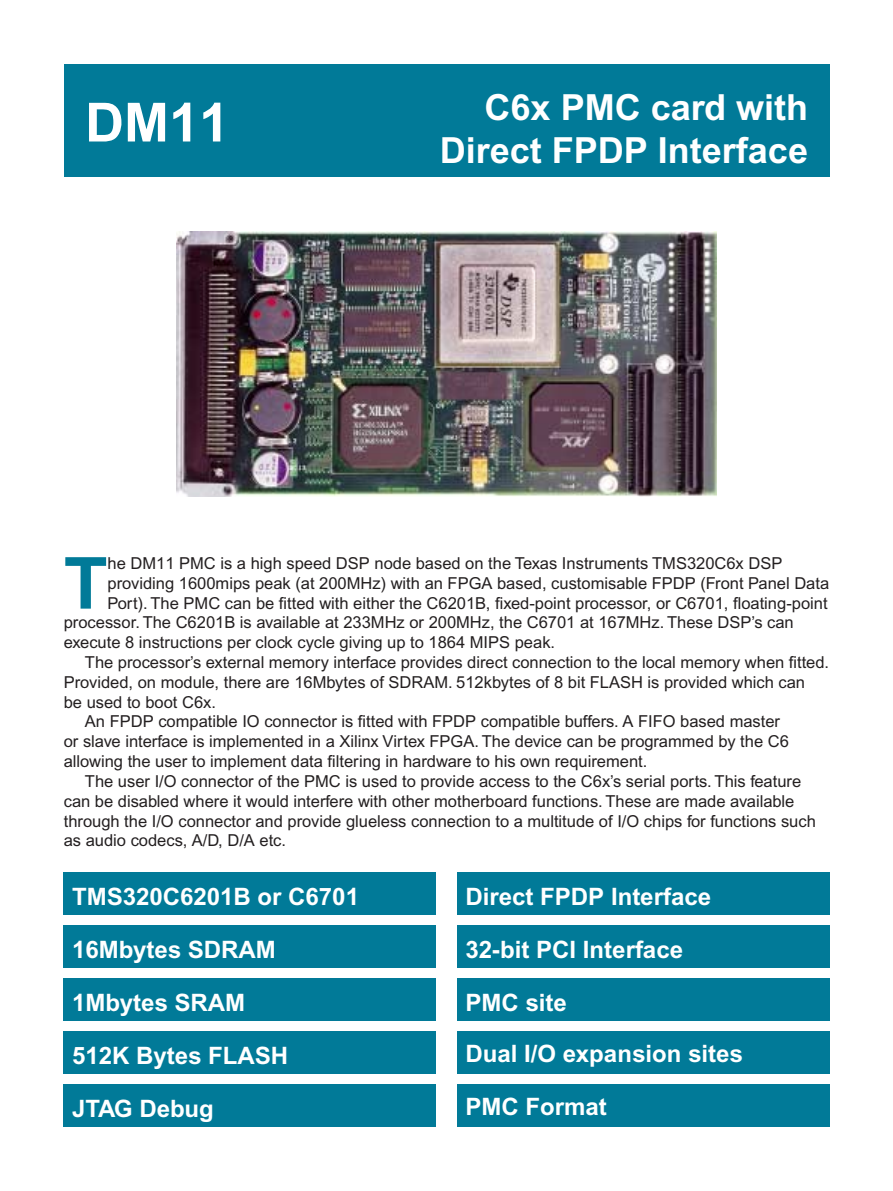
<style>
.page{position:relative;width:893px;height:1191px;background:#fff}
.page>*{position:absolute;margin:0;border:0;box-sizing:border-box;transform-origin:0 0}
.t1{font:700 71.85px "Arial";color:#017a98}
.t2{font:700 54px "Arial";color:#fff}
.t3{font:700 36px/43.2px "Arial";color:#fff;text-align:right}
.t4{font:700 24px "Arial";color:#fff}
.t5{font:16.5px "Arial";color:#231f20}
</style>
<div class="page">
<img style="left:177px;top:232px;width:539px;height:264px">
<div style="left:64px;top:1084px;width:372px;height:43px;background:#017a98"></div>
<div style="left:64px;top:925px;width:372px;height:42px;background:#017a98"></div>
<div style="left:64px;top:872px;width:372px;height:42px;background:#017a98"></div>
<div style="left:457px;top:872px;width:372px;height:42px;background:#017a98"></div>
<div style="left:457px;top:1084px;width:372px;height:43px;background:#017a98"></div>
<div style="left:457px;top:925px;width:372px;height:42px;background:#017a98"></div>
<div style="left:64px;top:978px;width:372px;height:42px;background:#017a98"></div>
<div style="left:64px;top:1031px;width:372px;height:43px;background:#017a98"></div>
<div style="left:457px;top:978px;width:372px;height:42px;background:#017a98"></div>
<div style="left:457px;top:1031px;width:372px;height:43px;background:#017a98"></div>
<div style="left:64px;top:64px;width:765px;height:112px;background:#017a98"></div>
<p class="t2" style="left:85px;top:91px;width:146px">DM11</p>
<p class="t3" style="left:440px;top:86px;width:370px">C6x PMC card with<br>Direct FPDP Interface</p>
<p class="t1" style="left:64px;top:542px;width:45px">T</p>
<p class="t5" style="left:108px;top:553px;width:676px">he DM11 PMC is a high speed DSP node based on the Texas Instruments TMS320C6x DSP</p>
<p class="t5" style="left:108px;top:573px;width:723px">providing 1600mips peak (at 200MHz) with an FPGA based, customisable FPDP (Front Panel Data</p>
<p class="t5" style="left:108px;top:593px;width:721px">Port). The PMC can be fitted with either the C6201B, fixed-point processor, or C6701, floating-point</p>
<p class="t5" style="left:64px;top:613px;width:732px">processor. The C6201B is available at 233MHz or 200MHz, the C6701 at 167MHz. These DSP’s can</p>
<p class="t5" style="left:64px;top:633px;width:493px">execute 8 instructions per clock cycle giving up to 1864 MIPS peak.</p>
<p class="t5" style="left:85px;top:652px;width:746px">The processor’s external memory interface provides direct connection to the local memory when fitted.</p>
<p class="t5" style="left:64px;top:672px;width:743px">Provided, on module, there are 16Mbytes of SDRAM. 512kbytes of 8 bit FLASH is provided which can</p>
<p class="t5" style="left:64px;top:692px;width:154px">be used to boot C6x.</p>
<p class="t5" style="left:85px;top:712px;width:697px">An FPDP compatible IO connector is fitted with FPDP compatible buffers. A FIFO based master</p>
<p class="t5" style="left:64px;top:732px;width:727px">or slave interface is implemented in a Xilinx Virtex FPGA. The device can be programmed by the C6</p>
<p class="t5" style="left:64px;top:751px;width:585px">allowing the user to implement data filtering in hardware to his own requirement.</p>
<p class="t5" style="left:85px;top:771px;width:718px">The user I/O connector of the PMC is used to provide access to the C6x’s serial ports. This feature</p>
<p class="t5" style="left:64px;top:791px;width:732px">can be disabled where it would interfere with other motherboard functions. These are made available</p>
<p class="t5" style="left:64px;top:811px;width:754px">through the I/O connector and provide glueless connection to a multitude of I/O chips for functions such</p>
<p class="t5" style="left:64px;top:831px;width:224px">as audio codecs, A/D, D/A etc.</p>
<p class="t4" style="left:72px;top:882px;width:288px">TMS320C6201B or C6701</p>
<p class="t4" style="left:466px;top:882px;width:247px">Direct FPDP Interface</p>
<p class="t4" style="left:72px;top:935px;width:205px">16Mbytes SDRAM</p>
<p class="t4" style="left:72px;top:988px;width:174px">1Mbytes SRAM</p>
<p class="t4" style="left:72px;top:1041px;width:218px">512K Bytes FLASH</p>
<p class="t4" style="left:72px;top:1095px;width:143px">JTAG Debug</p>
<p class="t4" style="left:466px;top:935px;width:219px">32-bit PCI Interface</p>
<p class="t4" style="left:466px;top:988px;width:103px">PMC site</p>
<p class="t4" style="left:466px;top:1039px;width:279px">Dual I/O expansion sites</p>
<p class="t4" style="left:466px;top:1092px;width:143px">PMC Format</p>
</div>
